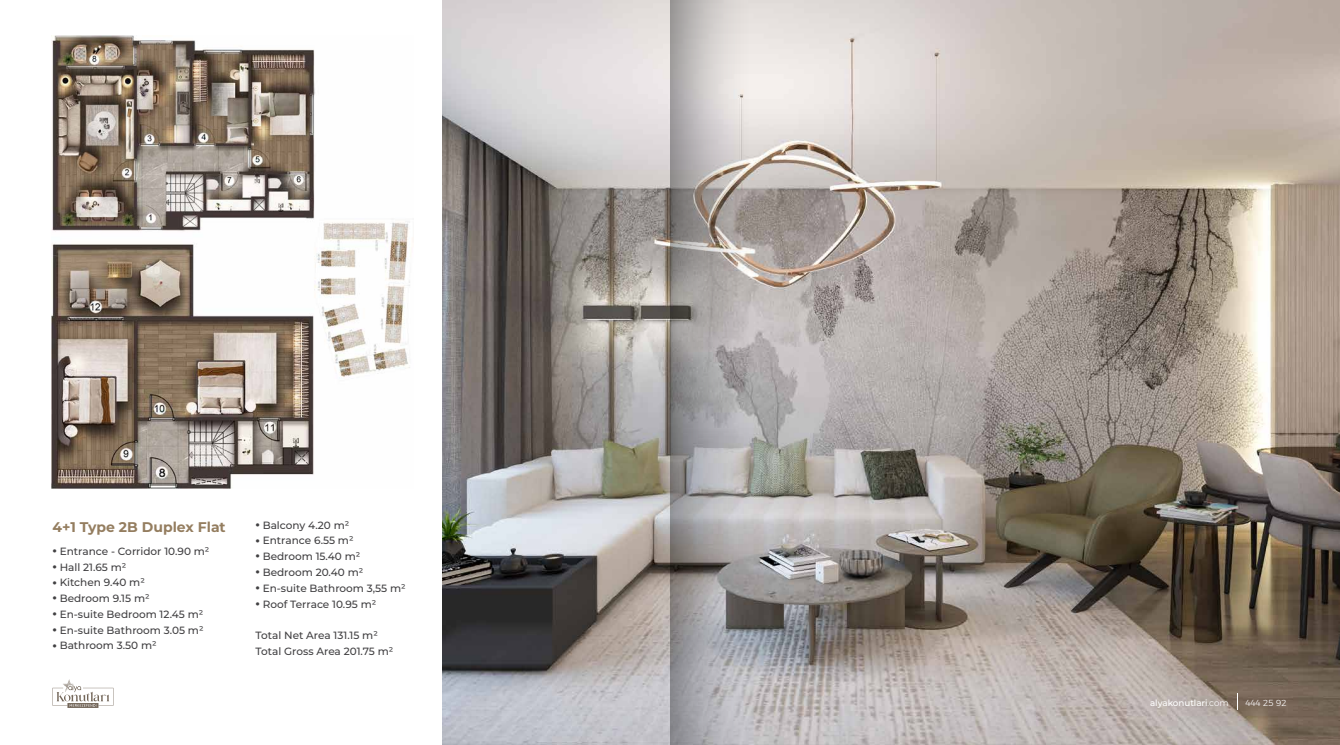
<style>
.page{position:relative;width:1340px;height:745px;background:#fff}
.page>*{position:absolute;margin:0;border:0;box-sizing:border-box;transform-origin:0 0}
.t1{font:700 14px "Montserrat";color:#947d5f}
.t2{font:500 10.5px/15.8px "Montserrat";color:#414042}
.t3{font:100 8.75px "Montserrat";color:#fff}
.t4{font:300 8.75px "Gontserrat";color:#fff}
.s1{font-family:"Gontserrat";font-weight:300}
</style>
<div class="page">
<img style="left:442px;top:0;width:897px;height:744px">
<svg style="left:1237px;top:693px;width:1px;height:16px"></svg>
<img style="left:52px;top:36px;width:358px;height:452px">
<svg style="left:53px;top:679px;width:60px;height:28px"></svg>
<svg style="left:670px;top:0;width:80px;height:744px;background:#a9a6a6"></svg>
<h1 class="t1" style="left:52px;top:516px;width:175px">4+1 Type 2B Duplex Flat</h1>
<p class="t2" style="left:52px;top:542px;width:158px"><sup>●</sup> Entrance - Corridor 10.90 m²</p>
<p class="t2" style="left:52px;top:558px;width:75px"><sup>●</sup> Hall 21.65 m²</p>
<p class="t2" style="left:52px;top:574px;width:94px"><sup>●</sup> Kitchen 9.40 m²</p>
<p class="t2" style="left:52px;top:589px;width:99px"><sup>●</sup> Bedroom 9.15 m²</p>
<p class="t2" style="left:52px;top:605px;width:152px"><sup>●</sup> En-suite Bedroom 12.45 m²</p>
<p class="t2" style="left:52px;top:621px;width:152px"><sup>●</sup> En-suite Bathroom 3.05 m²</p>
<p class="t2" style="left:52px;top:637px;width:106px"><sup>●</sup> Bathroom 3.50 m²</p>
<p class="t2" style="left:255px;top:516px;width:95px"><sup>●</sup> Balcony 4.20 m²</p>
<p class="t2" style="left:255px;top:532px;width:99px"><sup>●</sup> Entrance 6.55 m²</p>
<p class="t2" style="left:255px;top:548px;width:106px"><sup>●</sup> Bedroom 15.40 m²</p>
<p class="t2" style="left:255px;top:563px;width:109px"><sup>●</sup> Bedroom 20.40 m²</p>
<p class="t2" style="left:255px;top:579px;width:152px"><sup>●</sup> En-suite Bathroom 3,55 m²</p>
<p class="t2" style="left:255px;top:595px;width:122px"><sup>●</sup> Roof Terrace 10.95 m²</p>
<p class="t2" style="left:255px;top:626px;width:139px">Total Net Area 131.15 m²<br>Total Gross Area 201.75 m²</p>
<p class="t3" style="left:1150px;top:696px;width:80px">alyakonutlari<span class="s1">.com</span></p>
<p class="t4" style="left:1245px;top:695px;width:43px">444 25 92</p>
</div>
